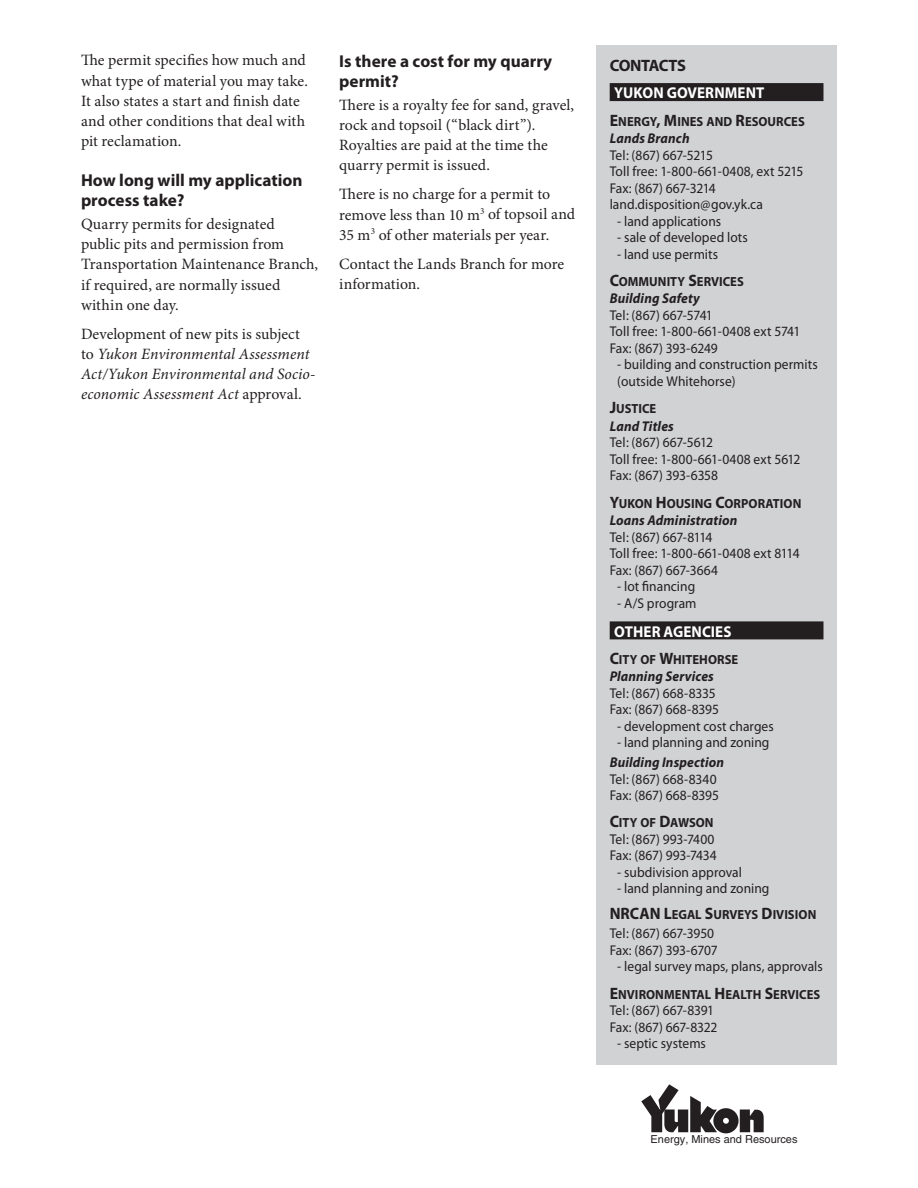
<style>
.page{position:relative;width:918px;height:1188px;background:#fff}
.page>*{position:absolute;margin:0;border:0;box-sizing:border-box;transform-origin:0 0}
.t1{font:700 17.25px/20.2px "Myriad Pro";color:#231f20}
.t2{font:700 16.5px "Myriad Pro";letter-spacing:-.025em;color:#231f20}
.t3{font:15.75px/20.2px "Minion Pro";color:#231f20}
.t4{font:italic 15.75px/20.2px "Minion Pro";color:#231f20}
.t5{font:700 15.75px "Myriad Pro";letter-spacing:.005em;color:#fff;scale:.95 1}
.t6{font:14.1px/16.5px "Myriad Pro";letter-spacing:.005em;color:#231f20;scale:.95 1}
.t7{font:italic 700 14.1px "Myriad Pro";letter-spacing:.01em;color:#231f20;scale:.95 1}
.t8{font:14.1px/16.5px "Myriad Pro";letter-spacing:-.02em;color:#231f20;scale:.95 1}
.t9{font:14.1px/16.5px "Myriad Pro";letter-spacing:-.015em;color:#231f20;scale:.95 1}
.t10{font:700 13.2px "Myriad Pro";letter-spacing:.005em;color:#231f20;scale:.95 1}
.t11{font:10.95px "Helvetica";color:#231f20}
.s1{font-style:normal}
.s2{font-size:16.5px}
</style>
<div class="page">
<div style="left:596px;top:45px;width:241px;height:1020px;background:#d1d2d4"></div>
<div style="left:610px;top:83px;width:213px;height:18px;background:#231f20"></div>
<div style="left:610px;top:621px;width:213px;height:18px;background:#231f20"></div>
<svg style="left:641px;top:1084px;width:123px;height:49px"></svg>
<p class="t3" style="left:81px;top:51px;width:229px">The permit specifies how much and what type of material you may take.<br>It also states a start and finish date and other conditions that deal with pit reclamation.</p>
<p class="t1" style="left:81px;top:170px;width:223px">How long will my application process take?</p>
<p class="t3" style="left:81px;top:214px;width:239px">Quarry permits for designated<br>public pits and permission from<br>Transportation Maintenance Branch, if required, are normally issued within one day.</p>
<p class="t4" style="left:81px;top:324px;width:236px"><span class="s1">Development of new pits is subject to</span> Yukon Environmental Assessment Act/Yukon Environmental and Socio&shy;economic Assessment Act <span class="s1">approval.</span></p>
<p class="t1" style="left:339px;top:51px;width:215px">Is there a cost for my quarry permit?</p>
<p class="t3" style="left:339px;top:95px;width:236px">There is a royalty fee for sand, gravel, rock and topsoil (“black dirt”).<br>Royalties are paid at the time the quarry permit is issued.</p>
<p class="t3" style="left:339px;top:185px;width:237px">There is no charge for a permit to remove less than 10 m<sup>3</sup> of topsoil and<br>35 m<sup>3</sup> of other materials per year.</p>
<p class="t3" style="left:339px;top:254px;width:226px">Contact the Lands Branch for more information.</p>
<p class="t2" style="left:610px;top:57px;width:78px">CONTACTS</p>
<p class="t5" style="left:614px;top:84px;width:160px">YUKON GOVERNMENT</p>
<p class="t10" style="left:610px;top:114px;width:207px"><span class="s2">E</span>NERGY<span class="s2">, M</span>INES AND <span class="s2">R</span>ESOURCES</p>
<p class="t7" style="left:610px;top:131px;width:86px">Lands Branch</p>
<p class="t6" style="left:610px;top:147px;width:205px">Tel: (867) 667-5215<br>Toll free: 1-800-661-0408, ext 5215<br>Fax: (867) 667-3214 land.disposition@gov.yk.ca</p>
<p class="t6" style="left:617px;top:213px;width:111px">- land applications</p>
<p class="t6" style="left:617px;top:229px;width:139px">- sale of developed lots</p>
<p class="t6" style="left:617px;top:246px;width:108px">- land use permits</p>
<p class="t10" style="left:610px;top:274px;width:143px"><span class="s2">C</span>OMMUNITY <span class="s2">S</span>ERVICES</p>
<p class="t7" style="left:610px;top:291px;width:97px">Building Safety</p>
<p class="t6" style="left:610px;top:307px;width:202px">Tel: (867) 667-5741<br>Toll free: 1-800-661-0408 ext 5741<br>Fax: (867) 393-6249</p>
<p class="t6" style="left:617px;top:357px;width:213px">- building and construction permits (outside Whitehorse)</p>
<p class="t10" style="left:610px;top:401px;width:51px"><span class="s2">J</span>USTICE</p>
<p class="t7" style="left:610px;top:418px;width:69px">Land Titles</p>
<p class="t6" style="left:610px;top:435px;width:202px">Tel: (867) 667-5612<br>Toll free: 1-800-661-0408 ext 5612<br>Fax: (867) 393-6358</p>
<p class="t10" style="left:610px;top:496px;width:203px"><span class="s2">Y</span>UKON <span class="s2">H</span>OUSING <span class="s2">C</span>ORPORATION</p>
<p class="t7" style="left:610px;top:513px;width:136px">Loans Administration</p>
<p class="t6" style="left:610px;top:529px;width:201px">Tel: (867) 667-8114<br>Toll free: 1-800-661-0408 ext 8114<br>Fax: (867) 667-3664</p>
<p class="t6" style="left:617px;top:579px;width:84px">- lot financing</p>
<p class="t6" style="left:617px;top:595px;width:85px">- A/S program</p>
<p class="t5" style="left:614px;top:622px;width:125px">OTHER AGENCIES</p>
<p class="t10" style="left:610px;top:652px;width:137px"><span class="s2">C</span>ITY OF <span class="s2">W</span>HITEHORSE</p>
<p class="t7" style="left:610px;top:669px;width:111px">Planning Services</p>
<p class="t6" style="left:610px;top:685px;width:116px">Tel: (867) 668-8335<br>Fax: (867) 668-8395</p>
<p class="t6" style="left:617px;top:718px;width:166px">- development cost charges</p>
<p class="t6" style="left:617px;top:735px;width:162px">- land planning and zoning</p>
<p class="t7" style="left:610px;top:755px;width:122px">Building Inspection</p>
<p class="t6" style="left:610px;top:771px;width:116px">Tel: (867) 668-8340<br>Fax: (867) 668-8395</p>
<p class="t10" style="left:610px;top:816px;width:111px"><span class="s2">C</span>ITY OF <span class="s2">D</span>AWSON</p>
<p class="t6" style="left:610px;top:831px;width:114px">Tel: (867) 993-7400<br>Fax: (867) 993-7434</p>
<p class="t6" style="left:617px;top:864px;width:133px">- subdivision approval</p>
<p class="t6" style="left:617px;top:881px;width:162px">- land planning and zoning</p>
<p class="t10" style="left:610px;top:907px;width:219px"><span class="s2">NRCAN L</span>EGAL <span class="s2">S</span>URVEYS <span class="s2">D</span>IVISION</p>
<p class="t8" style="left:610px;top:926px;width:115px">Tel: (867) 667-3950<br>Fax: (867) 393-6707</p>
<p class="t6" style="left:617px;top:959px;width:218px">- legal survey maps, plans, approvals</p>
<p class="t10" style="left:610px;top:987px;width:223px"><span class="s2">E</span>NVIRONMENTAL <span class="s2">H</span>EALTH <span class="s2">S</span>ERVICES</p>
<p class="t9" style="left:610px;top:1002px;width:115px">Tel: (867) 667-8391<br>Fax: (867) 667-8322</p>
<p class="t6" style="left:617px;top:1035px;width:95px">- septic systems</p>
<p class="t11" style="left:651px;top:1133px;width:148px">Energy, Mines and Resources</p>
</div>
